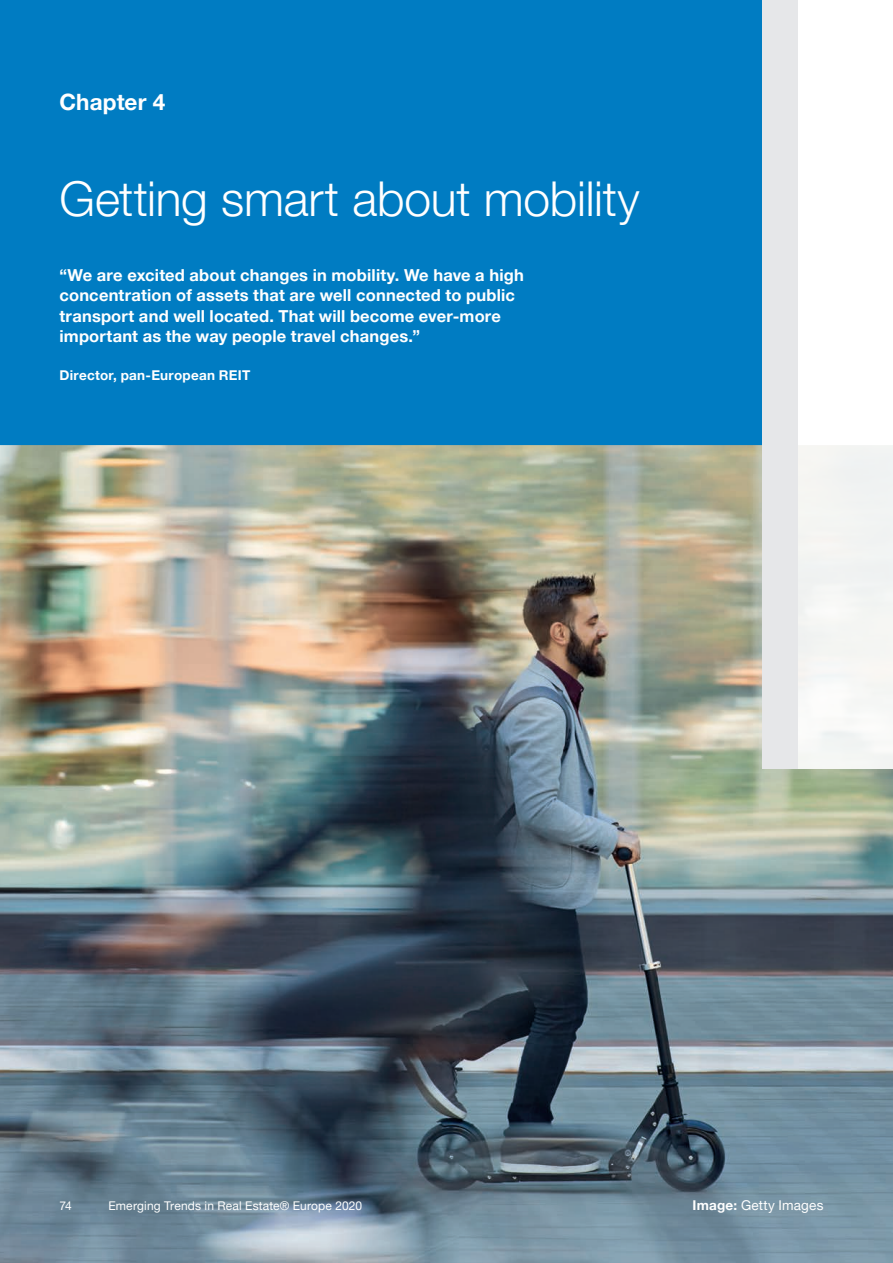
<style>
.page{position:relative;width:893px;height:1263px;background:#fff}
.page>*{position:absolute;margin:0;border:0;box-sizing:border-box;transform-origin:0 0}
.t1{font:300 48px "Helvetica Neue LT Pro";letter-spacing:-.005em;color:#fff}
.t2{font:700 22.5px "Helvetica Neue LT Pro";letter-spacing:.005em;color:#fff}
.t3{font:700 16.5px/20.2px "Helvetica Neue LT Pro";letter-spacing:.01em;color:#fff}
.t4{font:700 13.5px "Helvetica Neue LT Pro";letter-spacing:.02em;color:#fff}
.t5{font:13.5px "Helvetica Neue LT Pro";letter-spacing:.01em;color:#fff}
.t6{font:12px "Helvetica Neue LT Pro";letter-spacing:.015em;color:#fff}
.s1{font-weight:700}
</style>
<div class="page">
<div style="left:0;top:0;width:763px;height:445px;background:#007cc2"></div>
<img style="left:0;top:445px;width:893px;height:818px">
<div style="left:763px;top:0;width:130px;height:768px;background:linear-gradient(to bottom,#fff,#f3f4f3)"></div>
<div style="left:762px;top:0;width:36px;height:768px;background:#e6e7e9"></div>
<h2 class="t2" style="left:60px;top:88px;width:107px">Chapter 4</h2>
<h1 class="t1" style="left:60px;top:169px;width:582px">Getting smart about mobility</h1>
<p class="t3" style="left:60px;top:265px;width:466px">“We are excited about changes in mobility. We have a high concentration of assets that are well connected to public transport and well located. That will become ever-more important as the way people travel changes.”</p>
<p class="t4" style="left:60px;top:367px;width:192px">Director, pan-European REIT</p>
<p class="t6" style="left:60px;top:1198px;width:14px">74</p>
<p class="t6" style="left:108px;top:1198px;width:255px">Emerging Trends in Real Estate® Europe 2020</p>
<p class="t5" style="left:692px;top:1197px;width:132px"><span class="s1">Image:</span> Getty Images</p>
</div>
